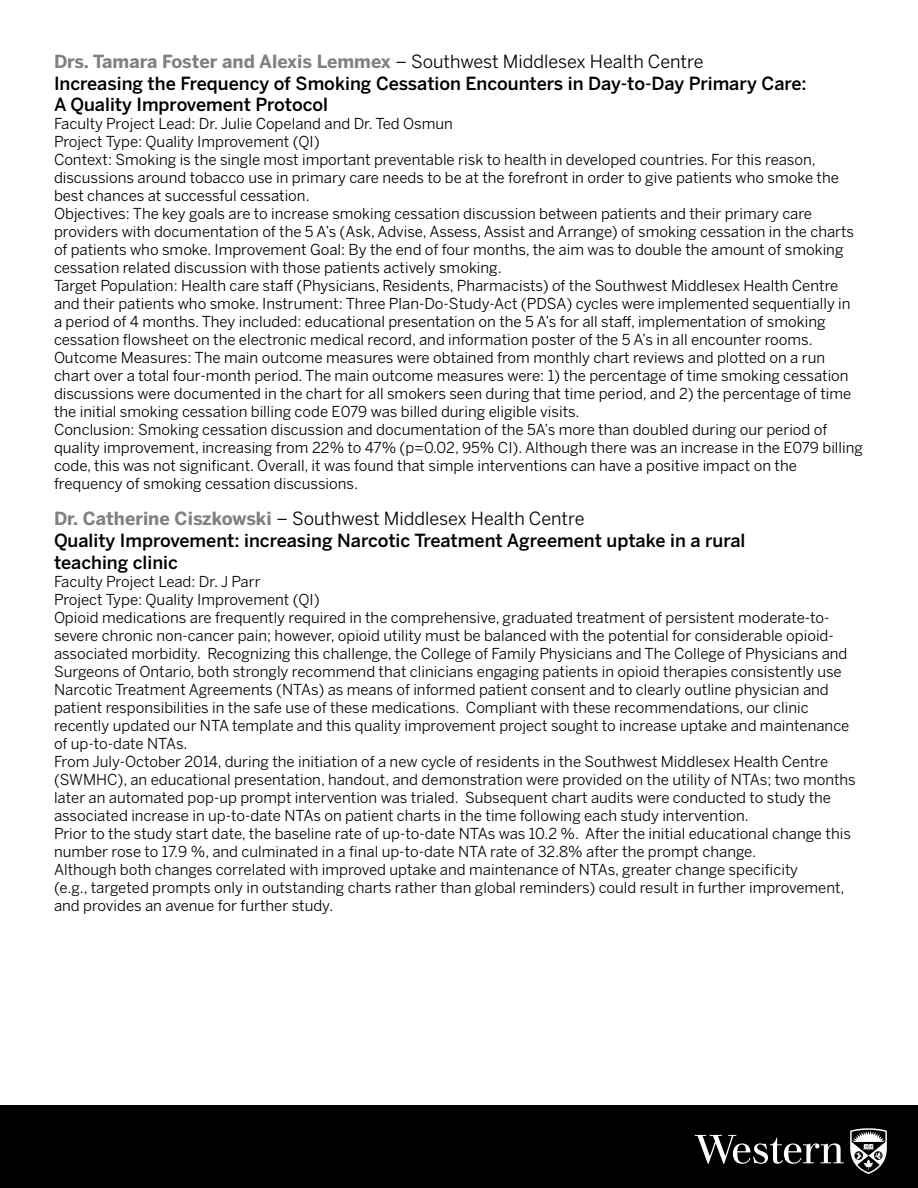
<style>
.page{position:relative;width:918px;height:1188px;background:#fff}
.page>*{position:absolute;margin:0;border:0;box-sizing:border-box;transform-origin:0 0}
.t1{font:500 18px/21.6px "Benton Sans";color:#000}
.t2{font:500 18px/21.6px "Benton Sans";color:#020403}
.t3{font:15px/18px "Benton Sans";color:#000}
.t4{font:15px/18px "Benton Sans";color:#020403}
.s1{font-weight:700;color:#807f83}
.s2{font-weight:400}
.s3{color:#000101}
.s4{font-weight:400;color:#000101}
.s5{font-weight:400;color:#000}
.s6{color:#000}
</style>
<div class="page">
<div style="left:0;top:1105px;width:918px;height:83px;background:#000"></div>
<svg style="left:695px;top:1135px;width:149px;height:29px"></svg>
<svg style="left:850px;top:1128px;width:37px;height:46px"></svg>
<p class="t1" style="left:54px;top:51px;width:754px"><span class="s1">Drs. Tamara Foster and Alexis Lemmex</span> <span class="s2">– Southwest Middlesex Health Centre<br></span>Increasing the Frequency of Smoking Cessation Encounters in Day-to-Day Primary Care:<br>A Quality Improvement Protocol</p>
<p class="t3" style="left:54px;top:115px;width:810px">Faculty Project Lead: Dr. Julie Copeland and Dr. Ted Osmun<br>Project Type: <span class="s3">Quality Improvement (QI)<br></span>Context: Smoking is the single most important preventable risk to health in developed countries. For this reason, discussions around tobacco use in primary care needs to be at the forefront in order to give patients who smoke the best chances at successful cessation.<br>Objectives: The key goals are to increase smoking cessation discussion between patients and their primary care providers with documentation of the 5 A’s (Ask, Advise, Assess, Assist and Arrange) of smoking cessation in the charts of patients who smoke. Improvement Goal: By the end of four months, the aim was to double the amount of smoking cessation related discussion with those patients actively smoking.<br>Target Population: Health care staff (Physicians, Residents, Pharmacists) of the Southwest Middlesex Health Centre and their patients who smoke. Instrument: Three Plan-Do-Study-Act (PDSA) cycles were implemented sequentially in<br>a period of 4 months. They included: educational presentation on the 5 A’s for all staff, implementation of smoking cessation flowsheet on the electronic medical record, and information poster of the 5 A’s in all encounter rooms.<br>Outcome Measures: The main outcome measures were obtained from monthly chart reviews and plotted on a run chart over a total four-month period. The main outcome measures were: 1) the percentage of time smoking cessation discussions were documented in the chart for all smokers seen during that time period, and 2) the percentage of time the initial smoking cessation billing code E079 was billed during eligible visits.<br>Conclusion: Smoking cessation discussion and documentation of the 5A’s more than doubled during our period of quality improvement, increasing from 22% to 47% (p=0.02, 95% CI). Although there was an increase in the E079 billing code, this was not significant. Overall, it was found that simple interventions can have a positive impact on the frequency of smoking cessation discussions.</p>
<p class="t2" style="left:54px;top:508px;width:693px"><span class="s1">Dr. Catherine Ciszkowski</span> <span class="s4">–</span> <span class="s5">Southwest Middlesex Health Centre<br></span>Quality Improvement: increasing Narcotic Treatment Agreement uptake in a rural teaching clinic</p>
<p class="t4" style="left:54px;top:572px;width:803px">Faculty Project Lead: Dr. J Parr<br><span class="s6">Project Type:</span> <span class="s3">Quality Improvement (QI)<br></span>Opioid medications are frequently required in the comprehensive, graduated treatment of persistent moderate-to&shy;severe chronic non-cancer pain; however, opioid utility must be balanced with the potential for considerable opioid&shy;associated morbidity. Recognizing this challenge, the College of Family Physicians and The College of Physicians and Surgeons of Ontario, both strongly recommend that clinicians engaging patients in opioid therapies consistently use Narcotic Treatment Agreements (NTAs) as means of informed patient consent and to clearly outline physician and patient responsibilities in the safe use of these medications. Compliant with these recommendations, our clinic recently updated our NTA template and this quality improvement project sought to increase uptake and maintenance of up-to-date NTAs.<br>From July-October 2014, during the initiation of a new cycle of residents in the Southwest Middlesex Health Centre (SWMHC), an educational presentation, handout, and demonstration were provided on the utility of NTAs; two months later an automated pop-up prompt intervention was trialed. Subsequent chart audits were conducted to study the associated increase in up-to-date NTAs on patient charts in the time following each study intervention.<br>Prior to the study start date, the baseline rate of up-to-date NTAs was 10.2 %. After the initial educational change this number rose to 17.9 %, and culminated in a final up-to-date NTA rate of 32.8% after the prompt change.<br>Although both changes correlated with improved uptake and maintenance of NTAs, greater change specificity<br>(e.g., targeted prompts only in outstanding charts rather than global reminders) could result in further improvement, and provides an avenue for further study.</p>
</div>
